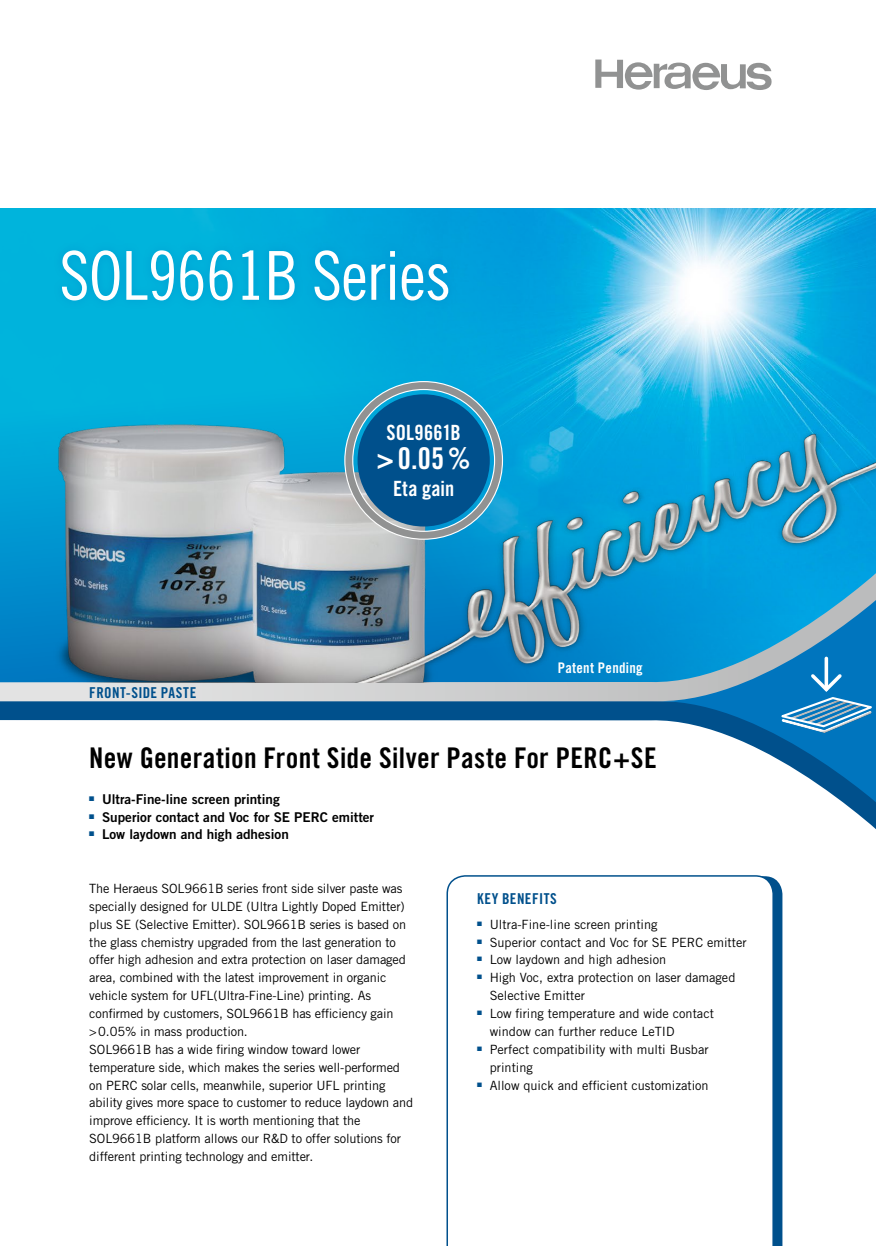
<style>
.page{position:relative;width:876px;height:1246px;background:#fff}
.page>*{position:absolute;margin:0;border:0;box-sizing:border-box;transform-origin:0 0}
.t1{font:67.5px "Trade Gothic Cond Eighteen";letter-spacing:-.01em;color:#fff}
.t2{font:30px "Trade Gothic Bold Cond Twenty";color:#fff}
.t3{font:28.5px "Trade Gothic Bold Cond Twenty";letter-spacing:.01em;color:#000}
.t4{font:21px "Trade Gothic Bold Cond Twenty";letter-spacing:.01em;color:#fff}
.t5{font:15px "Trade Gothic Bold Cond Twenty";letter-spacing:.03em;color:#00508c}
.t6{font:14.7px "Trade Gothic Bold Cond Twenty";letter-spacing:.02em;color:#fff}
.t7{font:13.5px "Trade Gothic Bold Two";color:#000}
.t8{font:12.75px/17.9px "Trade Gothic";letter-spacing:-.01em;color:#000}
</style>
<div class="page">
<img style="left:0;top:208px;width:876px;height:183px">
<svg style="left:0;top:701px;width:876px;height:128px"></svg>
<svg style="left:0;top:682px;width:658px;height:19px;background:#d2d3d3"></svg>
<svg style="left:658px;top:682px;width:218px;height:138px"></svg>
<img style="left:0;top:391px;width:876px;height:291px">
<div style="left:774px;top:878px;width:8px;height:368px;background:#00508c"></div>
<svg style="left:446px;top:875px;width:328px;height:371px"></svg>
<div style="left:53px;top:242px;width:404px;height:68px;background:#0075be;opacity:.34"></div>
<svg style="left:767px;top:669px;width:109px;height:82px;background:#1d81c0"></svg>
<svg style="left:824px;top:658px;width:4px;height:31px"></svg>
<svg style="left:344px;top:380px;width:160px;height:160px;background:#5dabc5"></svg>
<div style="left:358px;top:394px;width:132px;height:132px;background:#00508c;border-radius:50%"></div>
<svg style="left:595px;top:60px;width:177px;height:30px"></svg>
<h1 class="t1" style="left:60px;top:236px;width:393px">SOL9661B Series</h1>
<p class="t5" style="left:89px;top:683px;width:109px">FRONT-SIDE PASTE</p>
<h3 class="t4" style="left:386px;top:420px;width:76px">SOL9661B</h3>
<h2 class="t2" style="left:377px;top:440px;width:96px">&gt;0.05%</h2>
<h3 class="t4" style="left:393px;top:476px;width:63px">Eta gain</h3>
<p class="t6" style="left:558px;top:659px;width:87px">Patent Pending</p>
<h3 class="t3" style="left:89px;top:740px;width:569px">New Generation Front Side Silver Paste For PERC+SE</h3>
<p class="t7" style="left:89px;top:790px;width:192px"><sup>■</sup> Ultra-Fine-line screen printing</p>
<p class="t7" style="left:89px;top:808px;width:286px"><sup>■</sup> Superior contact and Voc for SE PERC emitter</p>
<p class="t7" style="left:89px;top:826px;width:201px"><sup>■</sup> Low laydown and high adhesion</p>
<p class="t8" style="left:89px;top:879px;width:325px">The Heraeus SOL9661B series front side silver paste was specially designed for ULDE (Ultra Lightly Doped Emitter) plus SE (Selective Emitter). SOL9661B series is based on the glass chemistry upgraded from the last generation to offer high adhesion and extra protection on laser damaged area, combined with the latest improvement in organic vehicle system for UFL(Ultra-Fine-Line) printing. As confirmed by customers, SOL9661B has efficiency gain &gt;0.05% in mass production.<br>SOL9661B has a wide firing window toward lower temperature side, which makes the series well-performed on PERC solar cells, meanwhile, superior UFL printing ability gives more space to customer to reduce laydown and improve efficiency. It is worth mentioning that the SOL9661B platform allows our R&amp;D to offer solutions for different printing technology and emitter.</p>
<p class="t5" style="left:477px;top:890px;width:81px">KEY BENEFITS</p>
<p class="t8" style="left:477px;top:915px;width:182px"><sup>■</sup> Ultra-Fine-line screen printing</p>
<p class="t8" style="left:477px;top:933px;width:271px"><sup>■</sup> Superior contact and Voc for SE PERC emitter</p>
<p class="t8" style="left:477px;top:951px;width:191px"><sup>■</sup> Low laydown and high adhesion</p>
<p class="t8" style="left:490px;top:969px;width:247px;text-indent:-13px"><sup>■</sup> High Voc, extra protection on laser damaged<br>Selective Emitter</p>
<p class="t8" style="left:490px;top:1004px;width:226px;text-indent:-13px"><sup>■</sup> Low firing temperature and wide contact window can further reduce LeTID</p>
<p class="t8" style="left:490px;top:1040px;width:220px;text-indent:-13px"><sup>■</sup> Perfect compatibility with multi Busbar printing</p>
<p class="t8" style="left:477px;top:1076px;width:233px"><sup>■</sup> Allow quick and efficient customization</p>
</div>
